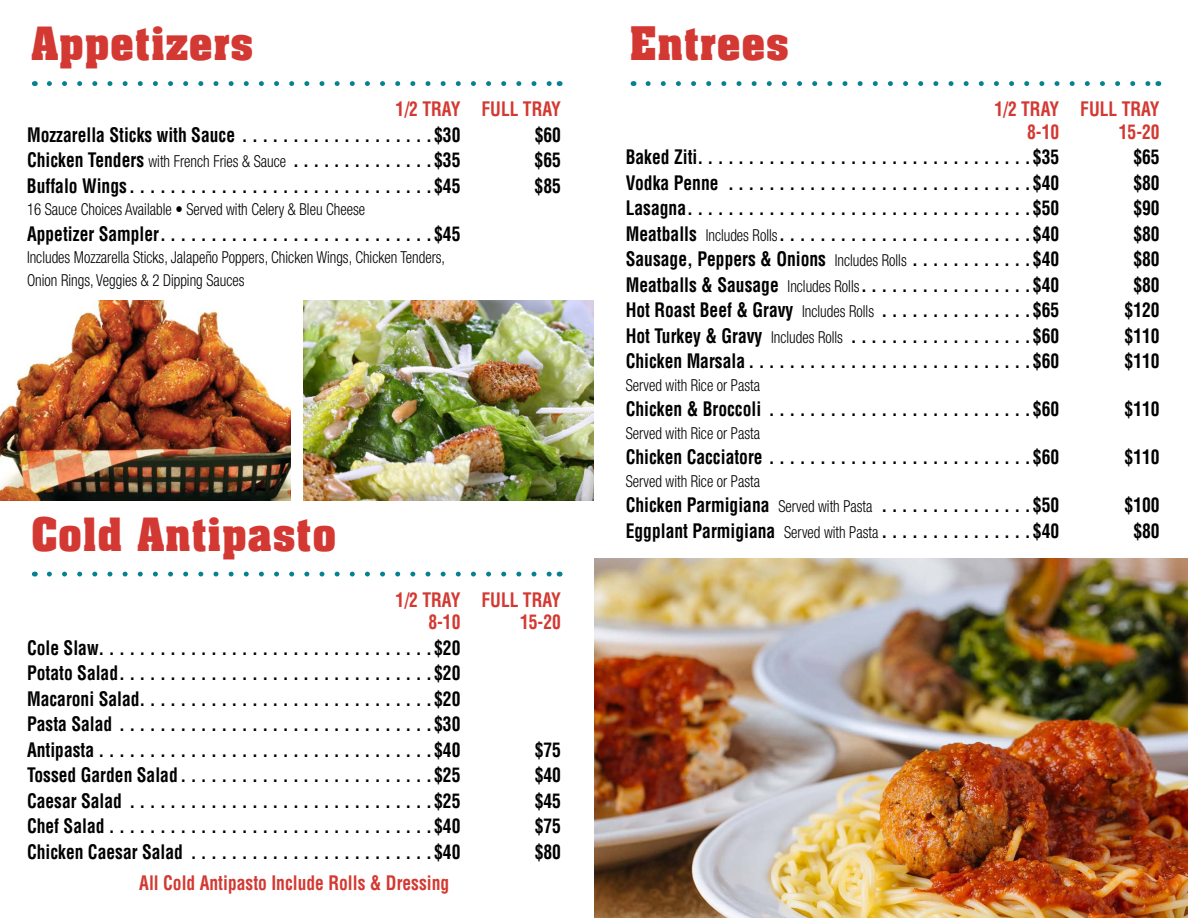
<style>
.page{position:relative;width:1188px;height:918px;background:#fff}
.page>*{position:absolute;margin:0;border:0;box-sizing:border-box;transform-origin:0 0}
.t1{font:700 45px "Aachen BT";color:#d33932;scale:.95 1}
.t2{font:700 condensed 19.5px/25.5px "Helvetica";color:#000;text-align:justify;scale:.9 1}
.t3{font:700 condensed 19.5px/22.5px "Helvetica";color:#d33932;scale:.9 1}
.t4{font:300 condensed 16.5px/22.5px "Helvetica Neue";color:#000;scale:.9 1}
.s1{font-family:"Helvetica Neue";font-weight:300;font-size:16.5px}
</style>
<div class="page">
<svg style="left:49px;top:81px;width:503px;height:5px"></svg>
<svg style="left:49px;top:572px;width:503px;height:5px"></svg>
<svg style="left:648px;top:81px;width:502px;height:5px"></svg>
<img style="left:0;top:301px;width:291px;height:199px">
<img style="left:303px;top:301px;width:291px;height:199px">
<img style="left:594px;top:558px;width:594px;height:360px">
<h1 class="t1" style="left:31px;top:16px;width:236px">Appetizers</h1>
<p class="t3" style="left:396px;top:98px;width:185px">1/2 TRAY FULL TRAY</p>
<p class="t2" style="left:27px;top:122px;width:483px">Mozzarella Sticks with Sauce . . . . . . . . . . . . . . . . . . $30</p>
<p class="t2" style="left:535px;top:122px;width:31px">$60</p>
<p class="t2" style="left:27px;top:147px;width:483px">Chicken Tenders <span class="s1">with French Fries &amp; Sauce</span> . . . . . . . . . . . . . $35</p>
<p class="t2" style="left:535px;top:147px;width:31px">$65</p>
<p class="t2" style="left:27px;top:173px;width:483px">Buffalo Wings . . . . . . . . . . . . . . . . . . . . . . . . . . . . . $45</p>
<p class="t2" style="left:535px;top:173px;width:31px">$85</p>
<p class="t4" style="left:27px;top:198px;width:377px">16 Sauce Choices Available • Served with Celery &amp; Bleu Cheese</p>
<p class="t2" style="left:27px;top:221px;width:483px">Appetizer Sampler . . . . . . . . . . . . . . . . . . . . . . . . . . $45</p>
<p class="t4" style="left:27px;top:246px;width:466px">Includes Mozzarella Sticks, Jalapeño Poppers, Chicken Wings, Chicken Tenders,<br>Onion Rings, Veggies &amp; 2 Dipping Sauces</p>
<h1 class="t1" style="left:31px;top:506px;width:323px">Cold Antipasto</h1>
<p class="t3" style="left:428px;top:588px;width:149px;text-indent:-33px">1/2 TRAY FULL TRAY<br>8-10</p>
<p class="t3" style="left:520px;top:611px;width:47px">15-20</p>
<p class="t2" style="left:27px;top:635px;width:483px">Cole Slaw.................................$20<br>Potato Salad . . . . . . . . . . . . . . . . . . . . . . . . . . . . . . $20<br>Macaroni Salad.............................$20<br>Pasta Salad . . . . . . . . . . . . . . . . . . . . . . . . . . . . . . $30<br>Antipasta . . . . . . . . . . . . . . . . . . . . . . . . . . . . . . . . $40</p>
<p class="t2" style="left:535px;top:737px;width:31px">$75</p>
<p class="t2" style="left:27px;top:762px;width:483px">Tossed Garden Salad . . . . . . . . . . . . . . . . . . . . . . . . $25</p>
<p class="t2" style="left:535px;top:762px;width:31px">$40</p>
<p class="t2" style="left:27px;top:788px;width:483px">Caesar Salad . . . . . . . . . . . . . . . . . . . . . . . . . . . . . $25</p>
<p class="t2" style="left:535px;top:788px;width:31px">$45</p>
<p class="t2" style="left:27px;top:813px;width:483px">Chef Salad . . . . . . . . . . . . . . . . . . . . . . . . . . . . . . . $40</p>
<p class="t2" style="left:535px;top:813px;width:31px">$75</p>
<p class="t2" style="left:27px;top:839px;width:483px">Chicken Caesar Salad . . . . . . . . . . . . . . . . . . . . . . . $40</p>
<p class="t2" style="left:535px;top:839px;width:31px">$80</p>
<p class="t3" style="left:139px;top:872px;width:346px">All Cold Antipasto Include Rolls &amp; Dressing</p>
<h1 class="t1" style="left:630px;top:16px;width:169px">Entrees</h1>
<p class="t3" style="left:1027px;top:98px;width:149px;text-indent:-33px">1/2 TRAY FULL TRAY<br>8-10</p>
<p class="t3" style="left:1119px;top:120px;width:47px">15-20</p>
<p class="t2" style="left:626px;top:144px;width:483px">Baked Ziti.................................$35</p>
<p class="t2" style="left:1133px;top:144px;width:31px">$65</p>
<p class="t2" style="left:626px;top:170px;width:483px">Vodka Penne . . . . . . . . . . . . . . . . . . . . . . . . . . . . . $40</p>
<p class="t2" style="left:1133px;top:170px;width:31px">$80</p>
<p class="t2" style="left:626px;top:195px;width:483px">Lasagna . . . . . . . . . . . . . . . . . . . . . . . . . . . . . . . . . $50</p>
<p class="t2" style="left:1133px;top:195px;width:31px">$90</p>
<p class="t2" style="left:626px;top:221px;width:483px">Meatballs <span class="s1">Includes Rolls</span> . . . . . . . . . . . . . . . . . . . . . . . . $40</p>
<p class="t2" style="left:1133px;top:221px;width:31px">$80</p>
<p class="t2" style="left:626px;top:246px;width:483px">Sausage, Peppers &amp; Onions <span class="s1">Includes Rolls</span> . . . . . . . . . . . $40</p>
<p class="t2" style="left:1133px;top:246px;width:31px">$80</p>
<p class="t2" style="left:626px;top:272px;width:483px">Meatballs &amp; Sausage <span class="s1">Includes Rolls</span> . . . . . . . . . . . . . . . . $40</p>
<p class="t2" style="left:1133px;top:272px;width:31px">$80</p>
<p class="t2" style="left:626px;top:297px;width:483px">Hot Roast Beef &amp; Gravy <span class="s1">Includes Rolls</span> . . . . . . . . . . . . . . $65</p>
<p class="t2" style="left:1125px;top:297px;width:41px">$120</p>
<p class="t2" style="left:626px;top:323px;width:483px">Hot Turkey &amp; Gravy <span class="s1">Includes Rolls</span> . . . . . . . . . . . . . . . . . $60</p>
<p class="t2" style="left:1125px;top:323px;width:41px">$110</p>
<p class="t2" style="left:626px;top:348px;width:483px">Chicken Marsala . . . . . . . . . . . . . . . . . . . . . . . . . . . $60</p>
<p class="t2" style="left:1125px;top:348px;width:41px">$110</p>
<p class="t4" style="left:626px;top:374px;width:151px">Served with Rice or Pasta</p>
<p class="t2" style="left:626px;top:396px;width:483px">Chicken &amp; Broccoli . . . . . . . . . . . . . . . . . . . . . . . . . $60</p>
<p class="t2" style="left:1125px;top:396px;width:40px">$110</p>
<p class="t4" style="left:626px;top:422px;width:151px">Served with Rice or Pasta</p>
<p class="t2" style="left:626px;top:444px;width:483px">Chicken Cacciatore . . . . . . . . . . . . . . . . . . . . . . . . . $60</p>
<p class="t2" style="left:1125px;top:444px;width:40px">$110</p>
<p class="t4" style="left:626px;top:470px;width:151px">Served with Rice or Pasta</p>
<p class="t2" style="left:626px;top:492px;width:483px">Chicken Parmigiana <span class="s1">Served with Pasta</span> . . . . . . . . . . . . . . $50</p>
<p class="t2" style="left:1125px;top:492px;width:40px">$100</p>
<p class="t2" style="left:626px;top:518px;width:483px">Eggplant Parmigiana <span class="s1">Served with Pasta</span> . . . . . . . . . . . . . . $40</p>
<p class="t2" style="left:1133px;top:518px;width:31px">$80</p>
</div>
